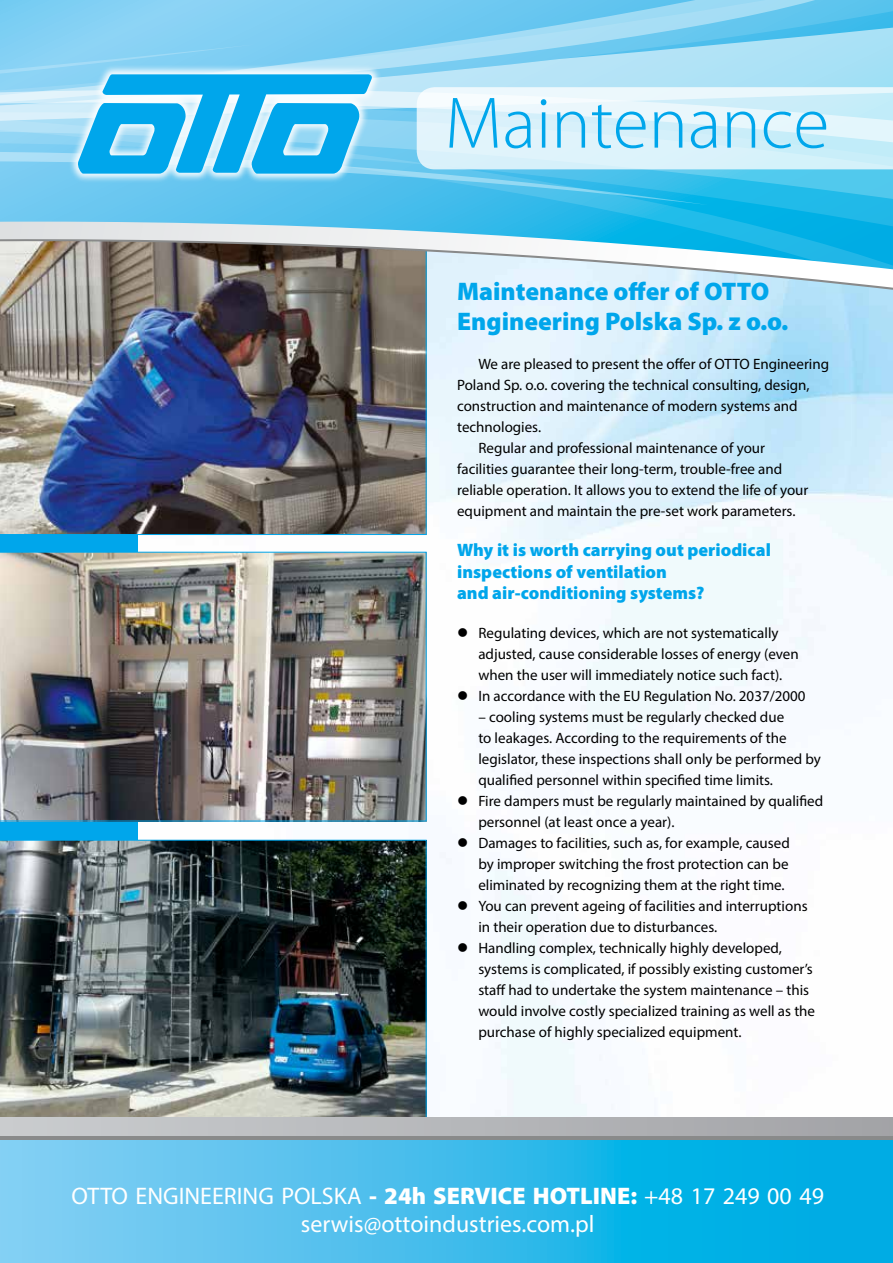
<style>
.page{position:relative;width:893px;height:1263px;background:#fff}
.page>*{position:absolute;margin:0;border:0;box-sizing:border-box;transform-origin:0 0}
.t1{font:300 73.5px "Myriad Pro";color:#00a6eb}
.t2{font:900 25.5px/30.6px "Myriad Pro";color:#00a6eb}
.t3{font:24px/27.6px "Myriad Pro";color:#fff;text-align:center}
.t4{font:900 18px/21.6px "Myriad Pro";color:#00a6eb}
.t5{font:15px/21px "Myriad Pro";color:#000}
.s1{font-weight:900}
</style>
<div class="page">
<img style="left:0;top:300px;width:893px;height:817px">
<div style="left:1px;top:221px;width:137px;height:911px;background:#00a6eb"></div>
<img style="left:0;top:300px;width:427px;height:235px">
<img style="left:0;top:840px;width:427px;height:277px">
<img style="left:0;top:552px;width:427px;height:269px">
<svg style="left:0;top:1139px;width:893px;height:124px;background:#3bbbea"></svg>
<svg style="left:0;top:0;width:893px;height:26px;background:#79cdf1"></svg>
<svg style="left:0;top:26px;width:893px;height:63px;background:#96d8f4"></svg>
<svg style="left:0;top:201px;width:893px;height:3px;background:#42beeb"></svg>
<svg style="left:0;top:112px;width:893px;height:89px;background:#54c4ed"></svg>
<svg style="left:0;top:204px;width:893px;height:96px;background:#4dbbe3"></svg>
<svg style="left:0;top:220px;width:893px;height:77px;background:#96bac5"></svg>
<div style="left:0;top:1118px;width:893px;height:21px;background:linear-gradient(to right,#898a8a,#898a8a)"></div>
<div style="left:0;top:1117px;width:893px;height:18px;background:linear-gradient(to right,#cacccf,#a2a3a7)"></div>
<svg style="left:417px;top:87px;width:476px;height:82px;background:#dcf2fa"></svg>
<div style="left:68px;top:65px;width:313px;height:118px;background:#fff;opacity:.9"></div>
<svg style="left:0;top:44px;width:373px;height:130px;background:#66c7f2"></svg>
<h1 class="t1" style="left:445px;top:83px;width:386px">Maintenance</h1>
<h2 class="t2" style="left:457px;top:275px;width:333px">Maintenance offer of OTTO<br>Engineering Polska Sp. z o.o.</h2>
<p class="t5" style="left:478px;top:354px;width:352px">We are pleased to present the offer of OTTO Engineering</p>
<p class="t5" style="left:457px;top:375px;width:354px">Poland Sp. o.o. covering the technical consulting, design,</p>
<p class="t5" style="left:457px;top:396px;width:342px">construction and maintenance of modern systems and</p>
<p class="t5" style="left:457px;top:417px;width:85px">technologies.</p>
<p class="t5" style="left:478px;top:438px;width:288px">Regular and professional maintenance of your</p>
<p class="t5" style="left:457px;top:459px;width:327px">facilities guarantee their long-term, trouble-free and</p>
<p class="t5" style="left:457px;top:480px;width:353px">reliable operation. It allows you to extend the life of your</p>
<p class="t5" style="left:457px;top:501px;width:340px">equipment and maintain the pre-set work parameters.</p>
<p class="t4" style="left:457px;top:538px;width:315px">Why it is worth carrying out periodical inspections of ventilation<br>and air-conditioning systems?</p>
<p class="t5" style="left:478px;top:622px;width:322px;text-indent:-21px">● Regulating devices, which are not systematically adjusted, cause considerable losses of energy (even when the user will immediately notice such fact).</p>
<p class="t5" style="left:457px;top:685px;width:350px">● In accordance with the EU Regulation No. 2037/2000</p>
<p class="t5" style="left:478px;top:706px;width:344px">– cooling systems must be regularly checked due<br>to leakages. According to the requirements of the legislator, these inspections shall only be performed by qualified personnel within specified time limits.</p>
<p class="t5" style="left:478px;top:790px;width:346px;text-indent:-21px">● Fire dampers must be regularly maintained by qualified personnel (at least once a year).</p>
<p class="t5" style="left:478px;top:832px;width:313px;text-align:justify;text-indent:-21px">● Damages to facilities, such as, for example, caused by improper switching the frost protection can be eliminated by recognizing them at the right time.</p>
<p class="t5" style="left:478px;top:895px;width:331px;text-indent:-21px">● You can prevent ageing of facilities and interruptions in their operation due to disturbances.</p>
<p class="t5" style="left:478px;top:937px;width:338px;text-indent:-21px">● Handling complex, technically highly developed, systems is complicated, if possibly existing customer’s staff had to undertake the system maintenance – this would involve costly specialized training as well as the purchase of highly specialized equipment.</p>
<h3 class="t3" style="left:72px;top:1182px;width:754px">OTTO ENGINEERING POLSKA <span class="s1">- 24h SERVICE HOTLINE:</span> +48 17 249 00 49 serwis@ottoindustries.com.pl</h3>
</div>
